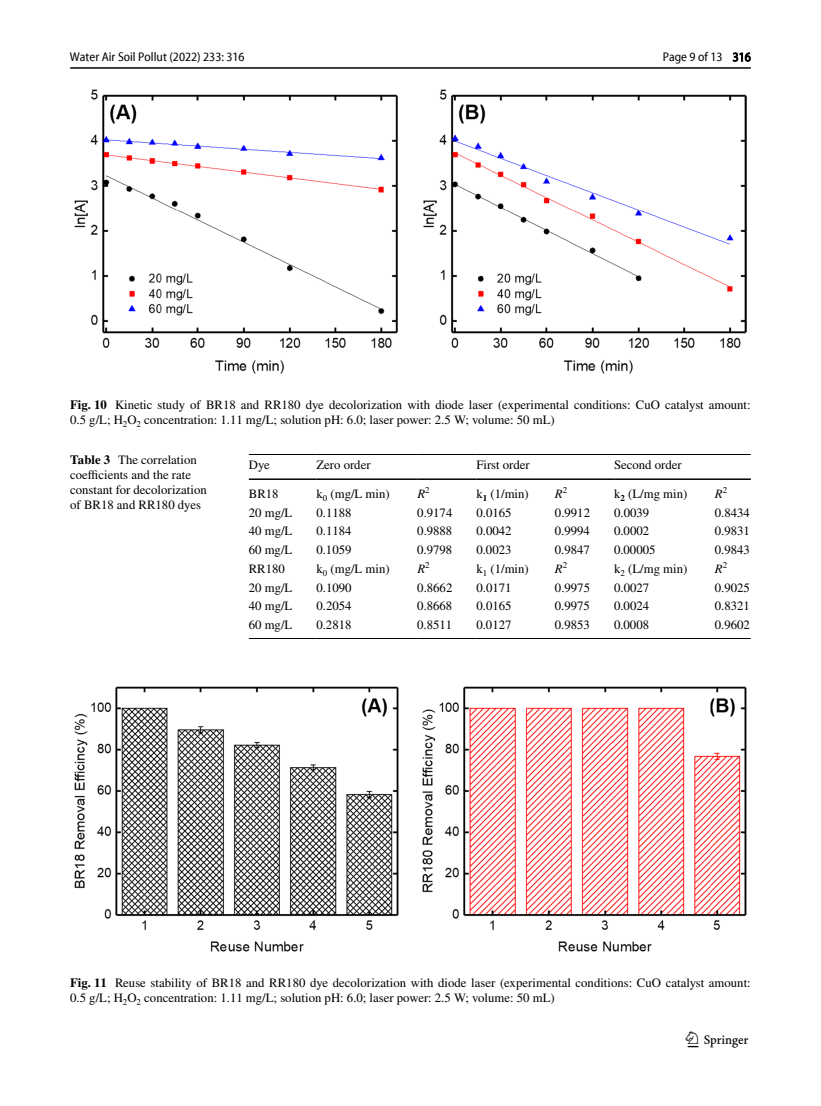
<style>
.page{position:relative;width:821px;height:1106px;background:#fff}
.page>*{position:absolute;margin:0;border:0;box-sizing:border-box;transform-origin:0 0}
.t1{font:22.5px "Springnew Regular 3";color:#000}
.t2{font:12.75px/15px "STIX";color:#000}
.t3{font:semi-condensed 12.75px "Myriad Pro Unic";color:#000}
.t4{font:italic 12.75px "STIX";color:#000}
.s1{font-weight:700}
</style>
<div class="page">
<hr style="left:70px;top:67px;width:680px;height:2px;background:#000">
<img style="left:74px;top:89px;width:672px;height:284px">
<hr style="left:249px;top:454px;width:67px;height:1px;background:#000">
<hr style="left:249px;top:478px;width:67px;height:2px;background:#000">
<hr style="left:316px;top:454px;width:101px;height:1px;background:#000">
<hr style="left:417px;top:454px;width:59px;height:1px;background:#000">
<hr style="left:316px;top:478px;width:101px;height:2px;background:#000">
<hr style="left:417px;top:478px;width:59px;height:2px;background:#000">
<hr style="left:476px;top:454px;width:79px;height:1px;background:#000">
<hr style="left:555px;top:454px;width:59px;height:1px;background:#000">
<hr style="left:476px;top:478px;width:79px;height:2px;background:#000">
<hr style="left:555px;top:478px;width:59px;height:2px;background:#000">
<hr style="left:614px;top:454px;width:101px;height:1px;background:#000">
<hr style="left:715px;top:454px;width:35px;height:1px;background:#000">
<hr style="left:614px;top:478px;width:101px;height:2px;background:#000">
<hr style="left:715px;top:478px;width:35px;height:2px;background:#000">
<hr style="left:249px;top:638px;width:67px;height:1px;background:#000">
<hr style="left:316px;top:638px;width:101px;height:1px;background:#000">
<hr style="left:417px;top:638px;width:59px;height:1px;background:#000">
<hr style="left:476px;top:638px;width:79px;height:1px;background:#000">
<hr style="left:555px;top:638px;width:59px;height:1px;background:#000">
<hr style="left:614px;top:638px;width:101px;height:1px;background:#000">
<hr style="left:715px;top:638px;width:35px;height:1px;background:#000">
<img style="left:74px;top:687px;width:672px;height:264px">
<p class="t3" style="left:70px;top:52px;width:176px">Water Air Soil Pollut (2022) 233: 316</p>
<p class="t3" style="left:662px;top:52px;width:90px">Page 9 of 13 316</p>
<p class="t2" style="left:70px;top:397px;width:682px"><span class="s1">Fig. 10</span> Kinetic study of BR18 and RR180 dye decolorization with diode laser (experimental conditions: CuO catalyst amount:<br>0.5 g/L; H<sub>2</sub>O<sub>2</sub> concentration: 1.11 mg/L; solution pH: 6.0; laser power: 2.5 W; volume: 50 mL)</p>
<p class="t2" style="left:70px;top:453px;width:138px"><span class="s1">Table 3</span> The correlation coefficients and the rate constant for decolorization of BR18 and RR180 dyes</p>
<p class="t2" style="left:249px;top:458px;width:22px">Dye</p>
<p class="t2" style="left:316px;top:458px;width:56px">Zero order</p>
<p class="t2" style="left:476px;top:458px;width:55px">First order</p>
<p class="t2" style="left:614px;top:458px;width:69px">Second order</p>
<p class="t2" style="left:249px;top:487px;width:31px">BR18</p>
<p class="t2" style="left:316px;top:487px;width:75px">k<sub>0</sub> (mg/L min)</p>
<p class="t4" style="left:417px;top:485px;width:14px">R<sup>2</sup></p>
<p class="t2" style="left:476px;top:487px;width:54px">k<sub>1</sub> (1/min)</p>
<p class="t4" style="left:555px;top:485px;width:14px">R<sup>2</sup></p>
<p class="t2" style="left:614px;top:487px;width:75px">k<sub>2</sub> (L/mg min)</p>
<p class="t4" style="left:715px;top:485px;width:14px">R<sup>2</sup></p>
<p class="t2" style="left:249px;top:506px;width:45px">20 mg/L</p>
<p class="t2" style="left:316px;top:506px;width:37px">0.1188</p>
<p class="t2" style="left:417px;top:506px;width:37px">0.9174</p>
<p class="t2" style="left:476px;top:506px;width:37px">0.0165</p>
<p class="t2" style="left:555px;top:506px;width:37px">0.9912</p>
<p class="t2" style="left:614px;top:506px;width:37px">0.0039</p>
<p class="t2" style="left:715px;top:506px;width:37px">0.8434</p>
<p class="t2" style="left:249px;top:524px;width:45px">40 mg/L</p>
<p class="t2" style="left:316px;top:524px;width:37px">0.1184</p>
<p class="t2" style="left:417px;top:524px;width:37px">0.9888</p>
<p class="t2" style="left:476px;top:524px;width:37px">0.0042</p>
<p class="t2" style="left:555px;top:524px;width:37px">0.9994</p>
<p class="t2" style="left:614px;top:524px;width:37px">0.0002</p>
<p class="t2" style="left:715px;top:524px;width:37px">0.9831</p>
<p class="t2" style="left:249px;top:543px;width:45px">60 mg/L</p>
<p class="t2" style="left:316px;top:543px;width:37px">0.1059</p>
<p class="t2" style="left:417px;top:543px;width:37px">0.9798</p>
<p class="t2" style="left:476px;top:543px;width:37px">0.0023</p>
<p class="t2" style="left:555px;top:543px;width:37px">0.9847</p>
<p class="t2" style="left:614px;top:543px;width:43px">0.00005</p>
<p class="t2" style="left:715px;top:543px;width:37px">0.9843</p>
<p class="t2" style="left:249px;top:562px;width:38px">RR180</p>
<p class="t2" style="left:316px;top:562px;width:75px">k<sub>0</sub> (mg/L min)</p>
<p class="t4" style="left:417px;top:560px;width:14px">R<sup>2</sup></p>
<p class="t2" style="left:476px;top:562px;width:54px">k<sub>1</sub> (1/min)</p>
<p class="t4" style="left:555px;top:560px;width:14px">R<sup>2</sup></p>
<p class="t2" style="left:614px;top:562px;width:75px">k<sub>2</sub> (L/mg min)</p>
<p class="t4" style="left:715px;top:560px;width:14px">R<sup>2</sup></p>
<p class="t2" style="left:249px;top:580px;width:45px">20 mg/L</p>
<p class="t2" style="left:316px;top:580px;width:37px">0.1090</p>
<p class="t2" style="left:417px;top:580px;width:37px">0.8662</p>
<p class="t2" style="left:476px;top:580px;width:37px">0.0171</p>
<p class="t2" style="left:555px;top:580px;width:37px">0.9975</p>
<p class="t2" style="left:614px;top:580px;width:37px">0.0027</p>
<p class="t2" style="left:715px;top:580px;width:37px">0.9025</p>
<p class="t2" style="left:249px;top:599px;width:45px">40 mg/L</p>
<p class="t2" style="left:316px;top:599px;width:37px">0.2054</p>
<p class="t2" style="left:417px;top:599px;width:37px">0.8668</p>
<p class="t2" style="left:476px;top:599px;width:37px">0.0165</p>
<p class="t2" style="left:555px;top:599px;width:37px">0.9975</p>
<p class="t2" style="left:614px;top:599px;width:37px">0.0024</p>
<p class="t2" style="left:715px;top:599px;width:37px">0.8321</p>
<p class="t2" style="left:249px;top:618px;width:45px">60 mg/L</p>
<p class="t2" style="left:316px;top:618px;width:37px">0.2818</p>
<p class="t2" style="left:417px;top:618px;width:37px">0.8511</p>
<p class="t2" style="left:476px;top:618px;width:37px">0.0127</p>
<p class="t2" style="left:555px;top:618px;width:37px">0.9853</p>
<p class="t2" style="left:614px;top:618px;width:37px">0.0008</p>
<p class="t2" style="left:715px;top:618px;width:37px">0.9602</p>
<p class="t2" style="left:70px;top:975px;width:682px"><span class="s1">Fig. 11</span> Reuse stability of BR18 and RR180 dye decolorization with diode laser (experimental conditions: CuO catalyst amount:<br>0.5 g/L; H<sub>2</sub>O<sub>2</sub> concentration: 1.11 mg/L; solution pH: 6.0; laser power: 2.5 W; volume: 50 mL)</p>
<h1 class="t1" style="left:687px;top:1031px;width:62px">1 3</h1>
</div>
